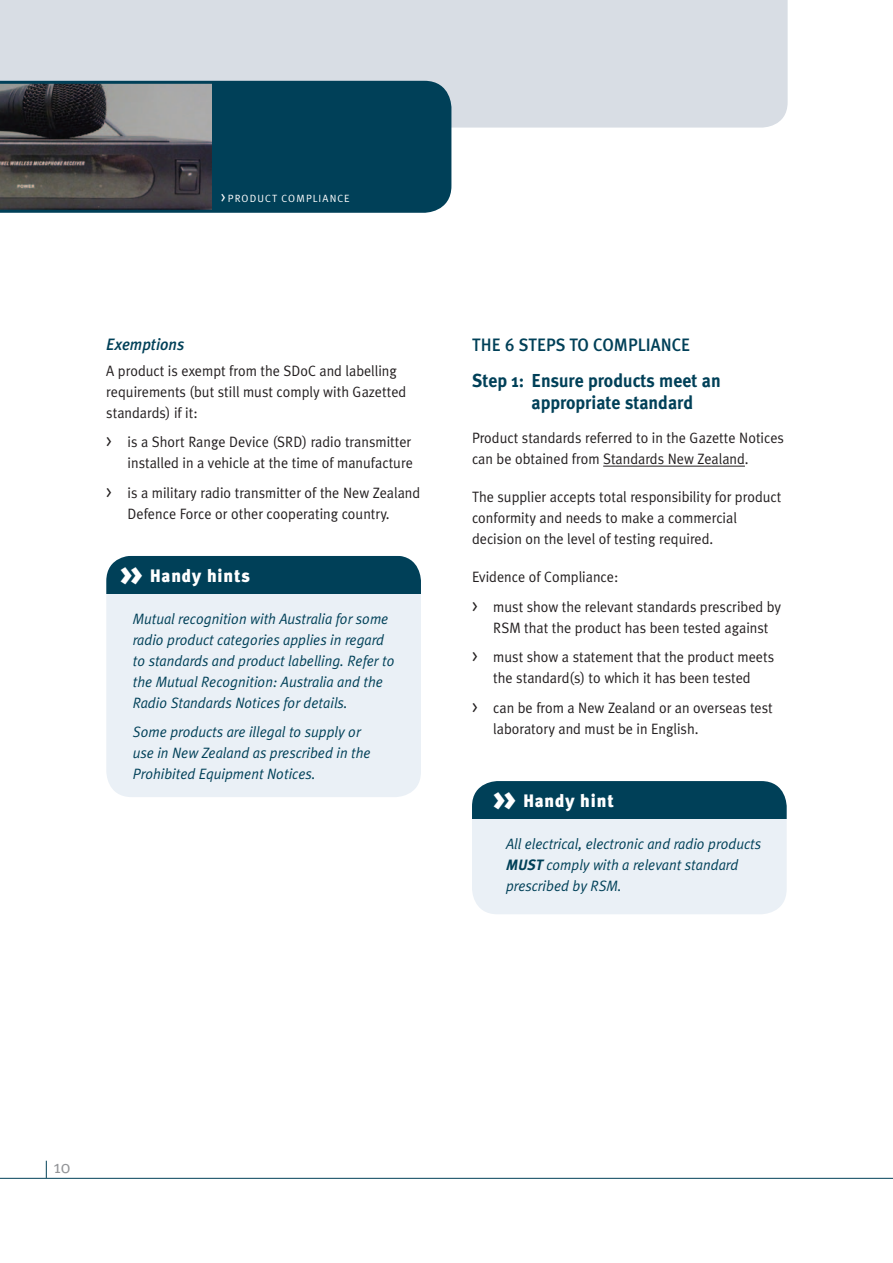
<style>
.page{position:relative;width:893px;height:1263px;background:#fff}
.page>*{position:absolute;margin:0;border:0;box-sizing:border-box;transform-origin:0 0}
.t1{font:700 18.75px/22.5px "Meta Plus";color:#004058;scale:.95 1}
.t2{font:900 18px "Meta Plus";letter-spacing:.05em;color:#fff;scale:.95 1}
.t3{font:500 18px "Meta Plus";color:#004058;scale:.95 1}
.t4{font:18px "Meta Plus Normal";color:#939598}
.t5{font:italic 500 16.5px "Meta Plus";color:#004058;scale:.95 1}
.t6{font:15px/21px "Meta Plus Normal";color:#231f20;scale:.95 1}
.t7{font:italic 15px/21px "Meta Plus Normal";color:#004058;scale:.95 1}
.t8{font:10.5px "Meta Plus Normal";letter-spacing:.1em;color:#fff}
.s1{font-size:18px}
.s2{font-family:"Meta Plus Normal Caps";font-size:18px}
.s3{font-size:36px}
.s4{font-family:"Meta Plus";font-weight:700}
</style>
<div class="page">
<div style="left:0;top:0;width:788px;height:128px;background:#d8dde4"></div>
<svg style="left:46px;top:1161px;width:1px;height:17px"></svg>
<hr style="left:0;top:1178px;width:893px;height:1px;background:#004058">
<svg style="left:0;top:81px;width:451px;height:132px;background:#274956"></svg>
<div style="left:106px;top:556px;width:315px;height:241px;background:#eaf0f6;border-radius:26px"></div>
<div style="left:106px;top:556px;width:315px;height:37px;background:#004058"></div>
<hr style="left:603px;top:466px;width:142px;height:1px;background:#231f20">
<div style="left:472px;top:781px;width:315px;height:133px;background:#eaf0f6;border-radius:26px"></div>
<div style="left:472px;top:781px;width:315px;height:38px;background:#004058"></div>
<p class="t8" style="left:221px;top:192px;width:131px"><span class="s1">›</span>PRODUCT COMPLIANCE</p>
<p class="t5" style="left:106px;top:335px;width:84px">Exemptions</p>
<p class="t6" style="left:106px;top:360px;width:317px">A product is exempt from the SDoC and labelling requirements (but still must comply with Gazetted standards) if it:</p>
<p class="t6" style="left:106px;top:431px;width:324px;text-align:right"><span class="s2">&gt;</span> is a Short Range Device (SRD) radio transmitter installed in a vehicle at the time of manufacture</p>
<p class="t6" style="left:128px;top:482px;width:310px;text-indent:-21px"><span class="s2">&gt;</span> is a military radio transmitter of the New Zealand<br>Defence Force or other cooperating country.</p>
<p class="t2" style="left:120px;top:565px;width:138px"><span class="s3">››</span> Handy hints</p>
<p class="t7" style="left:133px;top:608px;width:277px">Mutual recognition with Australia for some radio product categories applies in regard to standards and product labelling. Refer to the Mutual Recognition: Australia and the Radio Standards Notices for details.</p>
<p class="t7" style="left:133px;top:721px;width:252px">Some products are illegal to supply or use in New Zealand as prescribed in the<br>Prohibited Equipment Notices.</p>
<p class="t3" style="left:472px;top:335px;width:231px">THE 6 STEPS TO COMPLIANCE</p>
<p class="t1" style="left:531px;top:369px;width:201px;text-indent:-60px">Step 1: Ensure products meet an appropriate standard</p>
<p class="t6" style="left:472px;top:427px;width:330px">Product standards referred to in the Gazette Notices can be obtained from Standards New Zealand.</p>
<p class="t6" style="left:472px;top:486px;width:327px">The supplier accepts total responsibility for product conformity and needs to make a commercial decision on the level of testing required.</p>
<p class="t6" style="left:472px;top:562px;width:327px;line-height:29.5px">Evidence of Compliance:<br><span class="s2">&gt;</span> must show the relevant standards prescribed by</p>
<p class="t6" style="left:472px;top:612px;width:320px;line-height:29.5px;text-indent:21px">RSM that the product has been tested against <span class="s2">&gt;</span> must show a statement that the product meets</p>
<p class="t6" style="left:472px;top:663px;width:318px;line-height:29.5px;text-align:center">the standard(s) to which it has been tested<br><span class="s2">&gt;</span> can be from a New Zealand or an overseas test</p>
<p class="t6" style="left:493px;top:718px;width:218px">laboratory and must be in English.</p>
<p class="t2" style="left:493px;top:790px;width:128px"><span class="s3">››</span> Handy hint</p>
<p class="t7" style="left:506px;top:833px;width:270px">All electrical, electronic and radio products<br><span class="s4">MUST</span> comply with a relevant standard prescribed by RSM.</p>
<p class="t4" style="left:54px;top:1156px;width:18px">10</p>
</div>
